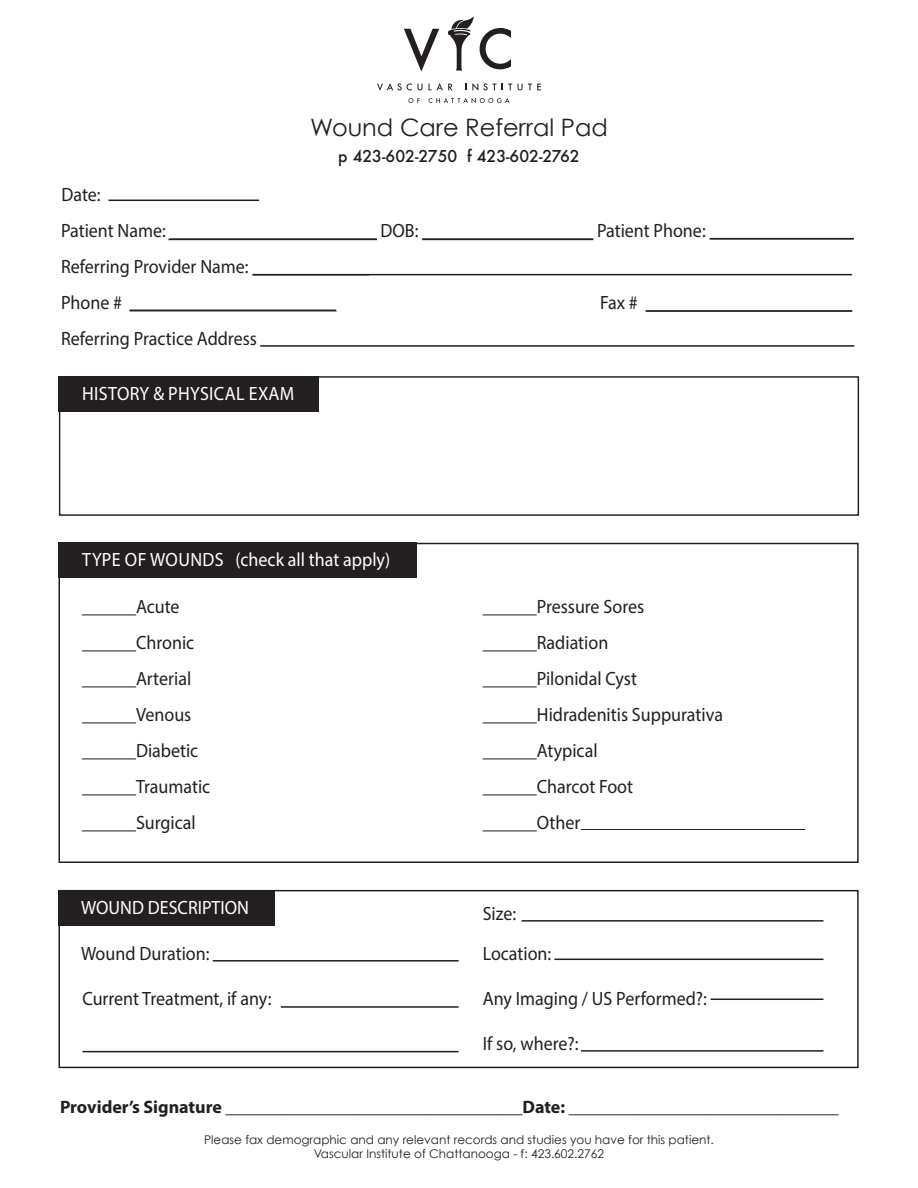
<style>
.page{position:relative;width:918px;height:1188px;background:#fff}
.page>*{position:absolute;margin:0;border:0;box-sizing:border-box;transform-origin:0 0}
.t1{font:24px "Century Gothic";color:#231f20}
.t2{font:19.2px/36px "Myriad Pro";color:#231f20;scale:.93 1}
.t3{font:19.2px "Myriad Pro";color:#fff;scale:.93 1}
.t4{font:19.2px "Myriad Pro";letter-spacing:.02em;color:#fff;scale:.93 1}
.t5{font:18px "Myriad Pro";color:#231f20}
.t6{font:500 15.9px "Futura";color:#231f20}
.t7{font:12px/14.4px "Century Gothic";color:#231f20;text-align:center}
.s1{font-weight:700}
</style>
<div class="page">
<div style="left:59px;top:543px;width:358px;height:35px;background:#231f20"></div>
<div style="left:59px;top:376px;width:800px;height:140px;border:1px solid #231f20"></div>
<div style="left:59px;top:890px;width:800px;height:178px;border:2px solid #231f20"></div>
<div style="left:59px;top:890px;width:216px;height:35px;background:#231f20"></div>
<div style="left:59px;top:376px;width:260px;height:35px;background:#231f20"></div>
<svg style="left:377px;top:83px;width:45px;height:8px"></svg>
<svg style="left:429px;top:83px;width:24px;height:7px"></svg>
<svg style="left:472px;top:83px;width:40px;height:8px"></svg>
<svg style="left:518px;top:84px;width:23px;height:6px"></svg>
<svg style="left:408px;top:98px;width:12px;height:5px"></svg>
<svg style="left:429px;top:98px;width:81px;height:5px"></svg>
<svg style="left:404px;top:29px;width:35px;height:43px"></svg>
<svg style="left:480px;top:28px;width:31px;height:41px"></svg>
<svg style="left:448px;top:16px;width:26px;height:55px"></svg>
<div style="left:59px;top:543px;width:800px;height:320px;border:2px solid #231f20"></div>
<hr style="left:260px;top:345px;width:594px;height:2px;background:#231f20">
<hr style="left:646px;top:310px;width:206px;height:2px;background:#231f20">
<hr style="left:130px;top:310px;width:206px;height:1px;background:#231f20">
<hr style="left:253px;top:274px;width:599px;height:1px;background:#231f20">
<hr style="left:710px;top:238px;width:144px;height:1px;background:#231f20">
<hr style="left:168px;top:239px;width:209px;height:1px;background:#231f20">
<hr style="left:422px;top:239px;width:171px;height:1px;background:#231f20">
<hr style="left:581px;top:829px;width:224px;height:1px;background:#231f20">
<hr style="left:213px;top:960px;width:246px;height:2px;background:#231f20">
<hr style="left:281px;top:1006px;width:178px;height:2px;background:#231f20">
<hr style="left:82px;top:1051px;width:377px;height:1px;background:#231f20">
<hr style="left:522px;top:920px;width:302px;height:2px;background:#231f20">
<hr style="left:554px;top:959px;width:270px;height:1px;background:#231f20">
<hr style="left:711px;top:999px;width:113px;height:1px;background:#231f20">
<hr style="left:581px;top:1050px;width:243px;height:2px;background:#231f20">
<hr style="left:109px;top:200px;width:150px;height:1px;background:#231f20">
<p class="t1" style="left:310px;top:118px;width:299px">Wound Care Referral Pad</p>
<p class="t2" style="left:62px;top:178px;width:44px">Date:</p>
<p class="t6" style="left:338px;top:148px;width:243px">p 423-602-2750 f 423-602-2762</p>
<p class="t2" style="left:61px;top:214px;width:854px">Patient Name: _______________________ DOB: ___________________ Patient Phone: ________________<br>Referring Provider Name: _____________<br>Phone # _______________________</p>
<p class="t2" style="left:600px;top:286px;width:273px">Fax # _______________________</p>
<p class="t2" style="left:61px;top:322px;width:212px">Referring Practice Address</p>
<p class="t4" style="left:82px;top:386px;width:230px">HISTORY &amp; PHYSICAL EXAM</p>
<p class="t3" style="left:82px;top:553px;width:333px">TYPE OF WOUNDS (check all that apply)</p>
<p class="t2" style="left:82px;top:590px;width:140px">______Acute ______Chronic ______Arterial ______Venous ______Diabetic ______Traumatic ______Surgical</p>
<p class="t2" style="left:483px;top:590px;width:260px">______Pressure Sores ______Radiation ______Pilonidal Cyst ______Hidradenitis Suppurativa ______Atypical<br>______Charcot Foot ______Other</p>
<p class="t3" style="left:81px;top:900px;width:182px">WOUND DESCRIPTION</p>
<p class="t2" style="left:81px;top:937px;width:140px">Wound Duration:</p>
<p class="t2" style="left:483px;top:895px;width:75px;line-height:39.9px">Size:<br>Location:</p>
<p class="t2" style="left:82px;top:982px;width:205px">Current Treatment, if any:</p>
<p class="t2" style="left:483px;top:982px;width:243px">Any Imaging / US Performed?:</p>
<p class="t2" style="left:483px;top:1028px;width:104px">If so, where?:</p>
<p class="t5" style="left:60px;top:1100px;width:780px"><span class="s1">Provider’s Signature</span> _________________________________<span class="s1">Date:</span> ______________________________</p>
<p class="t7" style="left:204px;top:1134px;width:511px">Please fax demographic and any relevant records and studies you have for this patient.<br>Vascular Institute of Chattanooga - f: 423.602.2762</p>
</div>
